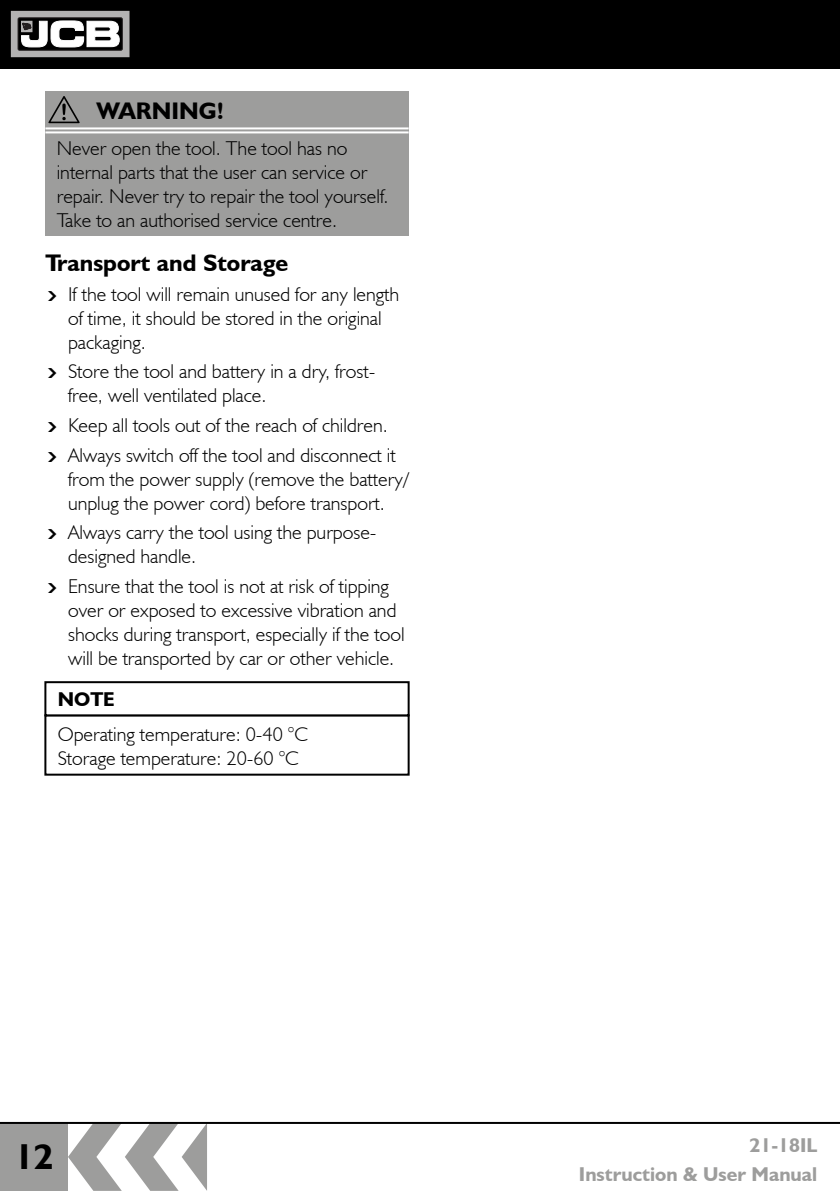
<style>
.page{position:relative;width:840px;height:1191px;background:#fff}
.page>*{position:absolute;margin:0;border:0;box-sizing:border-box;transform-origin:0 0}
.t1{font:700 36px "JCB Euro";color:#000}
.t2{font:700 24px "JCB Euro";color:#000}
.t3{font:300 20px/24px "JCB Euro";color:#000}
.t4{font:700 20px/29.6px "JCB Euro";color:#9d9d9c;text-align:right}
.t5{font:700 20px "JCB Euro";color:#000}
.s1{font-family:"Arrowstfb";font-weight:400;font-size:12px}
</style>
<div class="page">
<svg style="left:68px;top:1124px;width:139px;height:66px"></svg>
<div style="left:0;top:1123px;width:68px;height:68px;background:#9d9d9c"></div>
<div style="left:0;top:0;width:839px;height:68px;background:#000"></div>
<svg style="left:13px;top:13px;width:114px;height:42px"></svg>
<div style="left:11px;top:11px;width:118px;height:46px;border:1px solid #b3b2b2"></div>
<svg style="left:18px;top:18px;width:104px;height:32px"></svg>
<div style="left:18px;top:18px;width:104px;height:32px;border:1px solid #231f20"></div>
<svg style="left:21px;top:21px;width:98px;height:26px"></svg>
<hr style="left:0;top:1122px;width:839px;height:2px;background:#000">
<div style="left:45px;top:130px;width:363px;height:106px;background:#9d9d9c"></div>
<div style="left:45px;top:91px;width:40px;height:39px;background:#9d9d9c"></div>
<div style="left:85px;top:91px;width:323px;height:39px;background:#9d9d9c"></div>
<svg style="left:48px;top:96px;width:32px;height:27px"></svg>
<hr style="left:45px;top:127px;width:363px;height:2px;background:#fff">
<hr style="left:45px;top:131px;width:363px;height:2px;background:#fff">
<div style="left:44px;top:714px;width:365px;height:61px;border:2px solid #000"></div>
<div style="left:44px;top:681px;width:365px;height:35px;border:2px solid #000"></div>
<p class="t2" style="left:96px;top:96px;width:129px">WARNING!</p>
<p class="t3" style="left:57px;top:136px;width:333px">Never open the tool. The tool has no internal parts that the user can service or repair. Never try to repair the tool yourself.<br>Take to an authorised service centre.</p>
<p class="t2" style="left:45px;top:248px;width:244px">Transport and Storage</p>
<p class="t3" style="left:68px;top:281px;width:332px;text-indent:-20px"><span class="s1">M</span> If the tool will remain unused for any length of time, it should be stored in the original packaging.</p>
<p class="t3" style="left:68px;top:359px;width:308px;text-indent:-20px"><span class="s1">M</span> Store the tool and battery in a dry, frost&shy;free, well ventilated place.</p>
<p class="t3" style="left:48px;top:410px;width:349px;line-height:29.6px"><span class="s1">M</span> Keep all tools out of the reach of children.<br><span class="s1">M</span> Always switch off the tool and disconnect it</p>
<p class="t3" style="left:68px;top:466px;width:341px">from the power supply (remove the battery/ unplug the power cord) before transport.</p>
<p class="t3" style="left:68px;top:520px;width:310px;text-indent:-20px"><span class="s1">M</span> Always carry the tool using the purpose&shy;designed handle.</p>
<p class="t3" style="left:68px;top:574px;width:338px;text-indent:-20px"><span class="s1">M</span> Ensure that the tool is not at risk of tipping over or exposed to excessive vibration and shocks during transport, especially if the tool will be transported by car or other vehicle.</p>
<p class="t5" style="left:58px;top:686px;width:58px">NOTE</p>
<p class="t3" style="left:58px;top:722px;width:252px">Operating temperature: 0-40 °C<br>Storage temperature: 20-60 °C</p>
<h1 class="t1" style="left:14px;top:1134px;width:41px">12</h1>
<p class="t4" style="left:578px;top:1129px;width:240px">21-18IL<br>Instruction &amp; User Manual</p>
</div>
